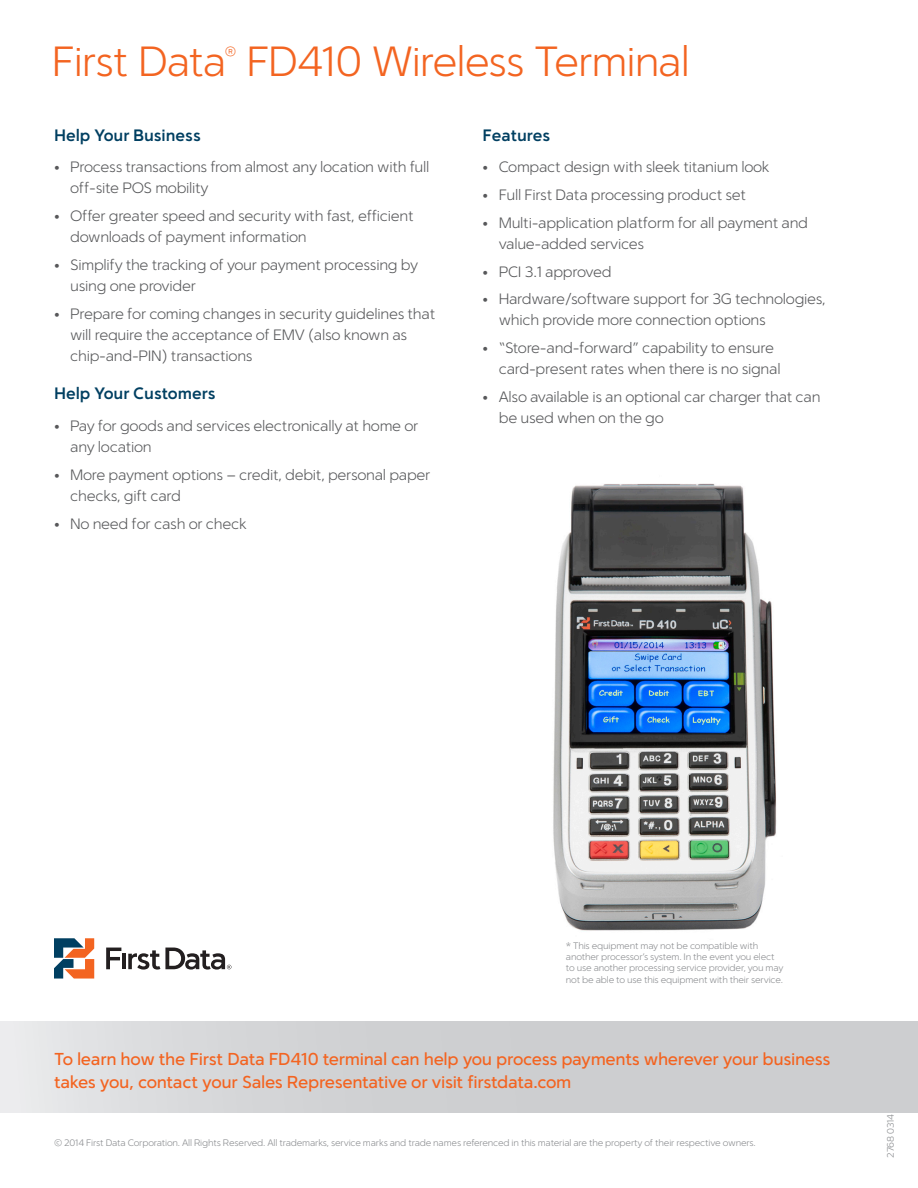
<style>
.page{position:relative;width:918px;height:1188px;background:#fff}
.page>*{position:absolute;margin:0;border:0;box-sizing:border-box;transform-origin:0 0}
.t1{font:300 42.15px "Simple Sans";letter-spacing:-.03em;color:#f36421}
.Call_to_action{font:500 17.25px/22.5px "Simple Sans";letter-spacing:-.025em;color:#f36421}
.Subhead{font:700 16.5px "Simple Sans";color:#003f61}
.t2{font:300 15px/21px "Simple Sans";letter-spacing:-.02em;color:#57585a}
.t3{font:300 13.05px "Simple Sans";color:#f36421}
.Legal{font:300 9.3px/11.2px "Simple Sans";letter-spacing:-.02em;color:#8a8c8f}
</style>
<div class="page">
<svg style="left:54px;top:938px;width:40px;height:41px"></svg>
<hr style="left:123px;top:954px;width:3px;height:15px;background:#231f20">
<svg style="left:106px;top:948px;width:15px;height:21px"></svg>
<svg style="left:128px;top:948px;width:103px;height:22px"></svg>
<div style="left:0;top:1021px;width:918px;height:91px;background:linear-gradient(to right,#dfe0e2,#c7c8ca)"></div>
<img style="left:553px;top:483px;width:224px;height:448px">
<p class="t1" style="left:52px;top:36px;width:176px">First Data</p>
<p class="t3" style="left:225px;top:44px;width:13px">®</p>
<p class="t1" style="left:246px;top:36px;width:445px">FD410 Wireless Terminal</p>
<p class="Subhead" style="left:54px;top:125px;width:148px">Help Your Business</p>
<p class="t2" style="left:70px;top:157px;width:361px;text-indent:-16px">• Process transactions from almost any location with full off-site POS mobility</p>
<p class="t2" style="left:70px;top:205px;width:345px;text-indent:-16px">• Offer greater speed and security with fast, efficient downloads of payment information</p>
<p class="t2" style="left:70px;top:254px;width:350px;text-indent:-16px">• Simplify the tracking of your payment processing by using one provider</p>
<p class="t2" style="left:70px;top:303px;width:367px;text-indent:-16px">• Prepare for coming changes in security guidelines that will require the acceptance of EMV (also known as chip-and-PIN) transactions</p>
<p class="Subhead" style="left:54px;top:384px;width:163px">Help Your Customers</p>
<p class="t2" style="left:70px;top:415px;width:350px;text-indent:-16px">• Pay for goods and services electronically at home or any location</p>
<p class="t2" style="left:70px;top:464px;width:362px;text-indent:-16px">• More payment options – credit, debit, personal paper checks, gift card</p>
<p class="t2" style="left:54px;top:513px;width:194px">• No need for cash or check</p>
<p class="Subhead" style="left:483px;top:125px;width:69px">Features</p>
<p class="t2" style="left:483px;top:157px;width:288px">• Compact design with sleek titanium look</p>
<p class="t2" style="left:483px;top:184px;width:265px">• Full First Data processing product set</p>
<p class="t2" style="left:499px;top:212px;width:311px;text-indent:-16px">• Multi-application platform for all payment and value-added services</p>
<p class="t2" style="left:483px;top:261px;width:130px">• PCI 3.1 approved</p>
<p class="t2" style="left:499px;top:289px;width:329px;text-indent:-16px">• Hardware/software support for 3G technologies, which provide more connection options</p>
<p class="t2" style="left:499px;top:337px;width:283px;text-indent:-16px">• “Store-and-forward” capability to ensure card-present rates when there is no signal</p>
<p class="t2" style="left:499px;top:386px;width:323px;text-indent:-16px">• Also available is an optional car charger that can be used when on the go</p>
<p class="Legal" style="left:566px;top:940px;width:219px">* This equipment may not be compatible with another processor’s system. In the event you elect to use another processing service provider, you may not be able to use this equipment with their service.</p>
<p class="Call_to_action" style="left:54px;top:1047px;width:778px">To learn how the First Data FD410 terminal can help you process payments wherever your business takes you, contact your Sales Representative or visit firstdata.com</p>
<p class="Legal" style="left:54px;top:1137px;width:703px">© 2014 First Data Corporation. All Rights Reserved. All trademarks, service marks and trade names referenced in this material are the property of their respective owners.</p>
<p class="Legal" style="left:885px;top:1158px;width:45px;rotate:-90deg">2768 0314</p>
</div>
